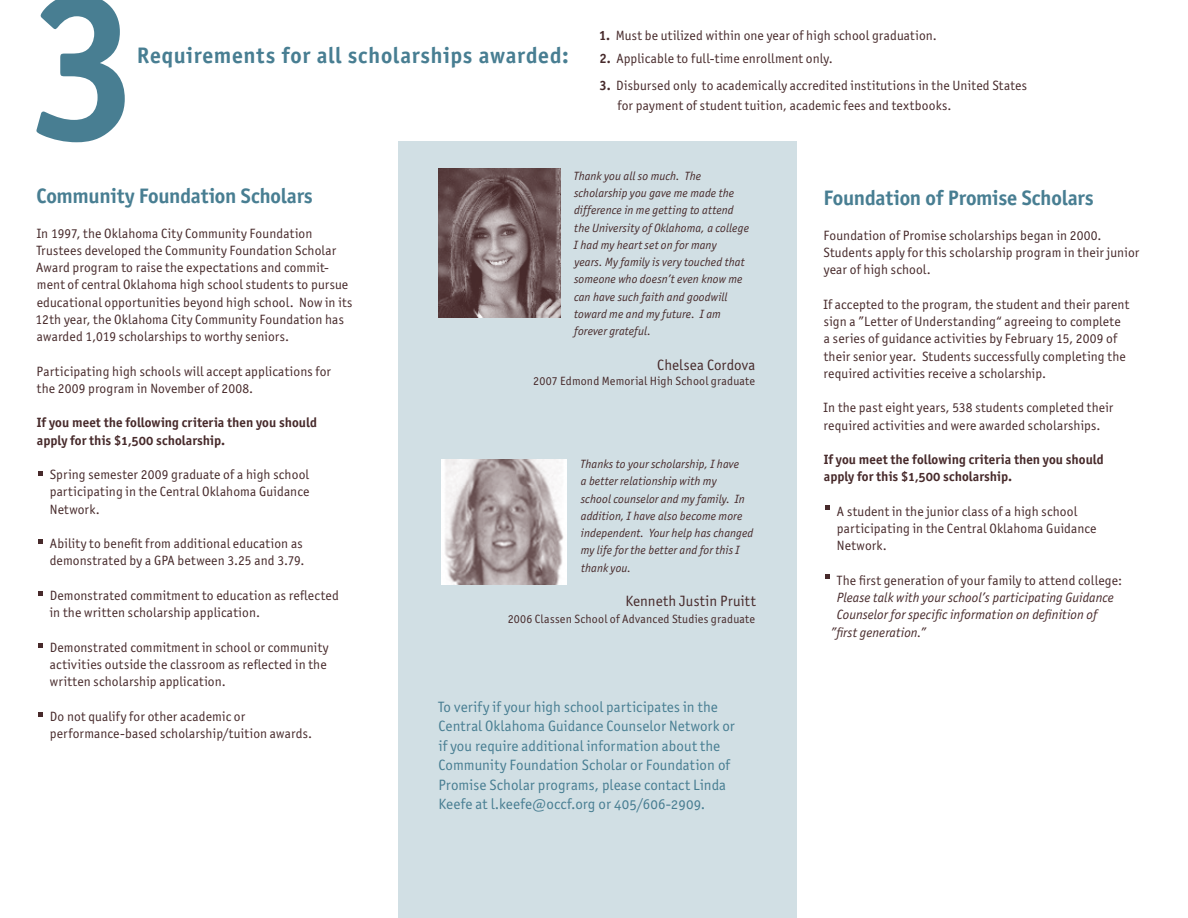
<style>
.page{position:relative;width:1188px;height:918px;background:#fff}
.page>*{position:absolute;margin:0;border:0;box-sizing:border-box;transform-origin:0 0}
.body_copy{font:210.6px "Officina San ITC Bold OS";color:#487e92}
.body_copy-2{font:22.5px "Officina San ITC Bold OS";letter-spacing:.03em;color:#487e92}
.body_copy-3{font:21px "Officina San ITC Bold OS";letter-spacing:-.01em;color:#487e92}
.body_copy-4{font:15px/19.5px "Officina San ITC Book OS";letter-spacing:.005em;color:#487e92}
.body_copy-5{font:15px "Officina San ITC";letter-spacing:.01em;color:#472a2b}
.body_copy-6{font:13.5px/17.2px "Officina San ITC";letter-spacing:.015em;color:#472a2b}
.body_copy-7{font:13.5px/17.2px "Officina San ITC Bold OS";letter-spacing:.005em;color:#472a2b}
.body_copy-8{font:italic 13.5px/17.2px "Officina San ITC";letter-spacing:.005em;color:#472a2b}
.body_copy-9{font:12px/17.2px "Officina San ITC Book Ital OS";letter-spacing:.01em;color:#472a2b}
.body_copy-10{font:12px "Officina San ITC";letter-spacing:.015em;color:#472a2b}
.s1{font-weight:700}
.s2{font-family:"Officina San ITC Book SC"}
</style>
<div class="page">
<svg style="left:792px;top:141px;width:5px;height:777px"></svg>
<svg style="left:825px;top:505px;width:4px;height:5px"></svg>
<svg style="left:825px;top:575px;width:4px;height:4px"></svg>
<svg style="left:38px;top:539px;width:5px;height:5px"></svg>
<svg style="left:38px;top:592px;width:5px;height:4px"></svg>
<svg style="left:38px;top:643px;width:5px;height:5px"></svg>
<svg style="left:38px;top:712px;width:5px;height:5px"></svg>
<svg style="left:38px;top:471px;width:5px;height:5px"></svg>
<div style="left:398px;top:142px;width:398px;height:776px;background:#d1dfe4"></div>
<img style="left:439px;top:169px;width:121px;height:148px">
<img style="left:441px;top:459px;width:126px;height:126px">
<p class="body_copy" style="left:27px;top:-79px;width:115px">3</p>
<p class="body_copy-2" style="left:137px;top:41px;width:433px">Requirements for all scholarships awarded:</p>
<p class="body_copy-6" style="left:599px;top:27px;width:339px"><span class="s1">1.</span> Must be utilized within one year of high school graduation.</p>
<p class="body_copy-6" style="left:600px;top:50px;width:235px"><span class="s1">2.</span> Applicable to full-time enrollment only.</p>
<p class="body_copy-6" style="left:600px;top:76px;width:429px"><span class="s1">3.</span> Disbursed only to academically accredited institutions in the United States</p>
<p class="body_copy-6" style="left:617px;top:97px;width:336px">for payment of student tuition, academic fees and textbooks.</p>
<p class="body_copy-3" style="left:37px;top:183px;width:278px">Community Foundation Scholars</p>
<p class="body_copy-6" style="left:36px;top:224px;width:318px">In 1997, the Oklahoma City Community Foundation Trustees developed the Community Foundation Scholar Award program to raise the expectations and commit‑ ment of central Oklahoma high school students to pursue educational opportunities beyond high school. Now in its 12th year, the Oklahoma City Community Foundation has awarded 1,019 scholarships to worthy seniors.</p>
<p class="body_copy-6" style="left:37px;top:362px;width:296px">Participating high schools will accept applications for the 2009 program in November of 2008.</p>
<p class="body_copy-7" style="left:37px;top:414px;width:282px">If you meet the following criteria then you should apply for this $1,500 scholarship.</p>
<p class="body_copy-6" style="left:50px;top:466px;width:261px">Spring semester 2009 graduate of a high school participating in the Central Oklahoma Guidance</p>
<p class="body_copy-6" style="left:50px;top:500px;width:51px">Network.</p>
<p class="body_copy-6" style="left:50px;top:535px;width:254px">Ability to benefit from additional education as</p>
<p class="body_copy-6" style="left:50px;top:552px;width:256px">demonstrated by a GPA between 3.25 and 3.79.</p>
<p class="body_copy-6" style="left:50px;top:587px;width:291px">Demonstrated commitment to education as reflected in the written scholarship application.</p>
<p class="body_copy-6" style="left:50px;top:638px;width:280px">Demonstrated commitment in school or community</p>
<p class="body_copy-6" style="left:50px;top:656px;width:278px">activities outside the classroom as reflected in the</p>
<p class="body_copy-6" style="left:50px;top:673px;width:177px">written scholarship application.</p>
<p class="body_copy-6" style="left:50px;top:707px;width:197px">Do not qualify for other academic or</p>
<p class="body_copy-6" style="left:50px;top:725px;width:264px">performance-based scholarship/tuition awards.</p>
<p class="body_copy-9" style="left:574px;top:167px;width:177px">Thank you all so much. The scholarship you gave me made the difference in me getting to attend the University of Oklahoma, a college<br>I had my heart set on for many<br>years. My family is very touched that someone who doesn’t even know me can have such faith and goodwill toward me and my future. I am forever grateful.</p>
<p class="body_copy-5" style="left:657px;top:356px;width:100px">Chelsea Cordova</p>
<p class="body_copy-10" style="left:533px;top:374px;width:223px">2007 Edmond Memorial High School graduate</p>
<p class="body_copy-9" style="left:581px;top:456px;width:174px">Thanks to your scholarship, I have<br>a better relationship with my<br>school counselor and my family. In addition, I have also become more independent. Your help has changed my life for the better and for this I thank you.</p>
<p class="body_copy-5" style="left:625px;top:593px;width:132px">Kenneth Justin Pruitt</p>
<p class="body_copy-10" style="left:508px;top:613px;width:249px">2006 Classen School of Advanced Studies graduate</p>
<p class="body_copy-4" style="left:438px;top:697px;width:298px">To verify if your high school participates in the Central Oklahoma Guidance Counselor Network or if you require additional information about the Community Foundation Scholar or Foundation of Promise Scholar programs, please contact Linda Keefe at l.keefe@occf.org or 405/606-2909.</p>
<p class="body_copy-3" style="left:823px;top:185px;width:272px">Foundation of Promise Scholars</p>
<p class="body_copy-6" style="left:824px;top:227px;width:317px">Foundation of Promise scholarships began in 2000.<br>Students apply for this scholarship program in their junior year of high school.</p>
<p class="body_copy-6" style="left:824px;top:296px;width:307px">If accepted to the program, the student and their parent sign a <span class="s2">”</span>Letter of Understanding“ agreeing to complete a series of guidance activities by February 15, 2009 of their senior year. Students successfully completing the required activities receive a scholarship.</p>
<p class="body_copy-6" style="left:824px;top:399px;width:291px">In the past eight years, 538 students completed their required activities and were awarded scholarships.</p>
<p class="body_copy-7" style="left:824px;top:451px;width:282px">If you meet the following criteria then you should apply for this $1,500 scholarship.</p>
<p class="body_copy-6" style="left:837px;top:503px;width:242px">A student in the junior class of a high school</p>
<p class="body_copy-6" style="left:837px;top:520px;width:261px">participating in the Central Oklahoma Guidance</p>
<p class="body_copy-6" style="left:837px;top:537px;width:51px">Network.</p>
<p class="body_copy-6" style="left:837px;top:572px;width:287px">The first generation of your family to attend college:</p>
<p class="body_copy-8" style="left:837px;top:589px;width:278px">Please talk with your school’s participating Guidance</p>
<p class="body_copy-8" style="left:830px;top:606px;width:268px;text-indent:7px">Counselor for specific information on definition of ”first generation.”</p>
</div>
